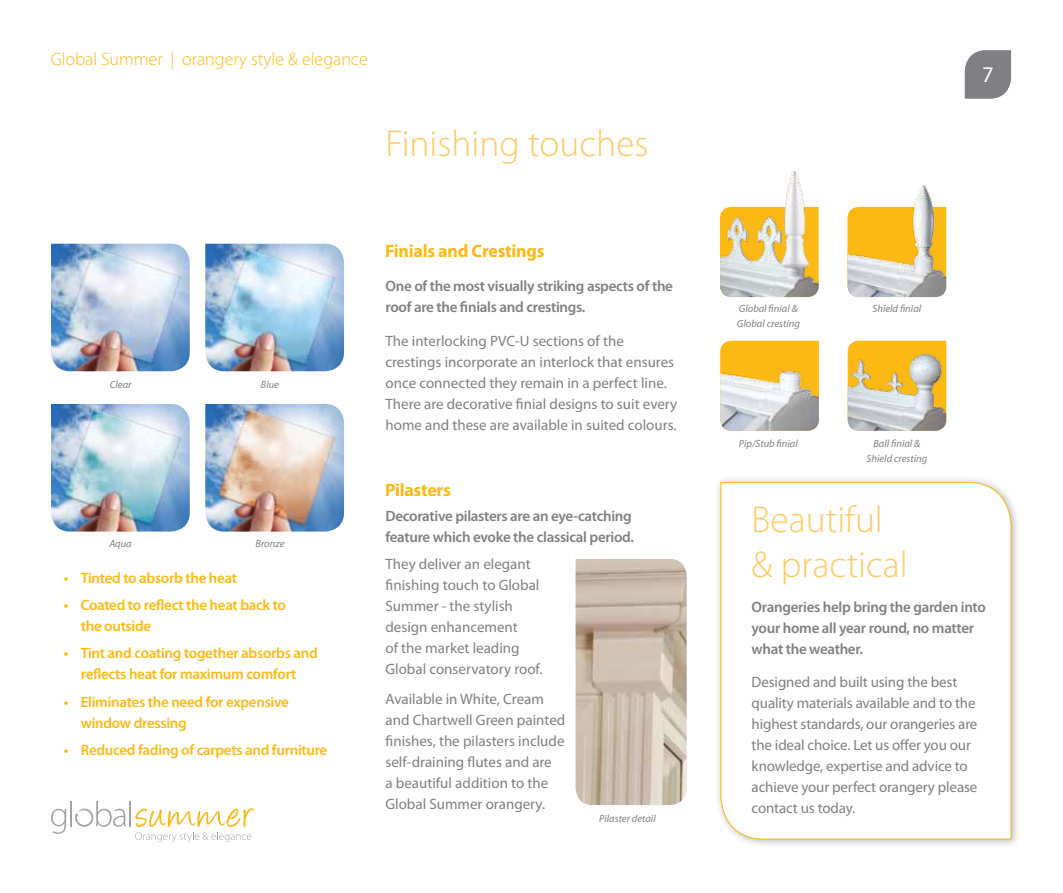
<style>
.page{position:relative;width:1063px;height:893px;background:#fff}
.page>*{position:absolute;margin:0;border:0;box-sizing:border-box;transform-origin:0 0}
.t1{font:300 37.5px/45px "Myriad Pro";color:#ffcb66}
.t2{font:22.5px "Myriad Pro";color:#fff}
.t3{font:300 18px "Myriad Pro";color:#fdb913}
.t4{font:700 18px "Myriad Pro";letter-spacing:-.015em;color:#fdb913}
.t5{font:15px/21px "Myriad Pro";color:#807f83}
.t6{font:600 15px/21px "Myriad Pro";letter-spacing:-.02em;color:#807f83}
.t7{font:600 15px/21px "Myriad Pro";letter-spacing:-.02em;color:#fdb913}
.t8{font:italic 10.5px/15px "Myriad Pro";color:#807f83}
</style>
<div class="page">
<hr style="left:129px;top:801px;width:2px;height:25px;background:#a1a1a4">
<svg style="left:51px;top:801px;width:75px;height:33px"></svg>
<svg style="left:135px;top:808px;width:119px;height:34px"></svg>
<div style="left:714px;top:475px;width:307px;height:374px;background:#000;opacity:.3"></div>
<svg style="left:720px;top:482px;width:292px;height:358px"></svg>
<svg style="left:965px;top:50px;width:46px;height:48px;background:#89888c"></svg>
<img style="left:51px;top:244px;width:139px;height:127px">
<img style="left:51px;top:404px;width:139px;height:128px">
<img style="left:205px;top:244px;width:139px;height:127px">
<img style="left:205px;top:404px;width:139px;height:128px">
<img style="left:720px;top:341px;width:99px;height:90px">
<img style="left:848px;top:185px;width:98px;height:112px">
<img style="left:848px;top:341px;width:98px;height:90px">
<img style="left:720px;top:171px;width:99px;height:126px">
<img style="left:576px;top:559px;width:111px;height:246px">
<p class="t3" style="left:51px;top:48px;width:318px">Global Summer | orangery style &amp; elegance</p>
<h1 class="t1" style="left:386px;top:120px;width:264px">Finishing touches</h1>
<p class="t8" style="left:110px;top:376px;width:23px">Clear</p>
<p class="t8" style="left:109px;top:536px;width:24px">Aqua</p>
<p class="t8" style="left:261px;top:376px;width:20px">Blue</p>
<p class="t8" style="left:256px;top:536px;width:30px">Bronze</p>
<p class="t7" style="left:64px;top:567px;width:175px">• Tinted to absorb the heat</p>
<p class="t7" style="left:81px;top:594px;width:207px;text-indent:-17px">• Coated to reflect the heat back to the outside</p>
<p class="t7" style="left:64px;top:642px;width:256px;text-align:center">• Tint and coating together absorbs and reflects heat for maximum comfort</p>
<p class="t7" style="left:81px;top:691px;width:210px;text-indent:-17px">• Eliminates the need for expensive window dressing</p>
<p class="t7" style="left:64px;top:739px;width:265px">• Reduced fading of carpets and furniture</p>
<p class="t4" style="left:385px;top:239px;width:161px">Finials and Crestings</p>
<p class="t6" style="left:386px;top:275px;width:289px">One of the most visually striking aspects of the roof are the finials and crestings.</p>
<p class="t5" style="left:386px;top:330px;width:293px">The interlocking PVC-U sections of the crestings incorporate an interlock that ensures once connected they remain in a perfect line.<br>There are decorative finial designs to suit every home and these are available in suited colours.</p>
<p class="t4" style="left:385px;top:478px;width:68px">Pilasters</p>
<p class="t6" style="left:386px;top:505px;width:250px">Decorative pilasters are an eye-catching feature which evoke the classical period.</p>
<p class="t5" style="left:386px;top:554px;width:159px">They deliver an elegant finishing touch to Global<br>Summer - the stylish design enhancement<br>of the market leading<br>Global conservatory roof.</p>
<p class="t5" style="left:386px;top:689px;width:181px">Available in White, Cream and Chartwell Green painted finishes, the pilasters include self-draining flutes and are<br>a beautiful addition to the<br>Global Summer orangery.</p>
<p class="t8" style="left:599px;top:810px;width:58px">Pilaster detail</p>
<h2 class="t2" style="left:982px;top:62px;width:13px">7</h2>
<p class="t8" style="left:737px;top:301px;width:64px">Global finial &amp;<br>Global cresting</p>
<p class="t8" style="left:873px;top:301px;width:50px">Shield finial</p>
<p class="t8" style="left:739px;top:435px;width:60px">Pip/Stub finial</p>
<p class="t8" style="left:867px;top:435px;width:62px;text-align:center">Ball finial &amp;<br>Shield cresting</p>
<h1 class="t1" style="left:752px;top:497px;width:158px">Beautiful &amp; practical</h1>
<p class="t6" style="left:752px;top:596px;width:236px">Orangeries help bring the garden into your home all year round, no matter what the weather.</p>
<p class="t5" style="left:752px;top:672px;width:227px">Designed and built using the best quality materials available and to the highest standards, our orangeries are the ideal choice. Let us offer you our knowledge, expertise and advice to achieve your perfect orangery please contact us today.</p>
</div>
